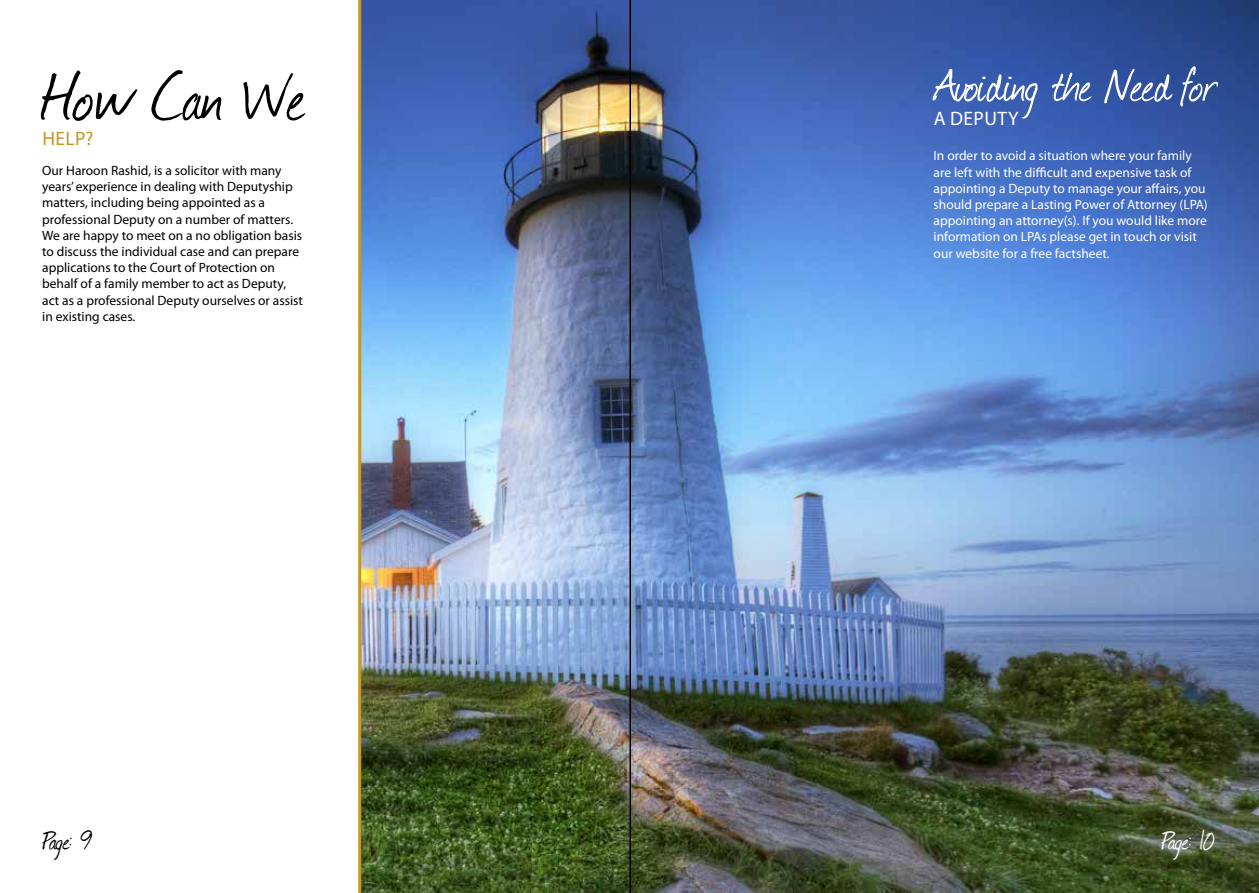
<style>
.page{position:relative;width:1259px;height:893px;background:#fff}
.page>*{position:absolute;margin:0;border:0;box-sizing:border-box;transform-origin:0 0}
.t1{font:79.5px "Journal";color:#000}
.t2{font:54px "Journal";color:#fff}
.t3{font:30px "Journal";letter-spacing:-.035em;color:#fff}
.t4{font:30px "Journal";color:#000}
.t5{font:19.5px "Myriad Pro";letter-spacing:.02em;color:#fff}
.t6{font:19.5px "Myriad Pro";color:#c19726}
.t7{font:13.5px/16.2px "Myriad Pro";color:#000}
.t8{font:13.5px/16.2px "Myriad Pro";color:#fff}
</style>
<div class="page">
<img style="left:361px;top:0;width:898px;height:893px">
<hr style="left:358px;top:0;width:3px;height:893px;background:#c19726">
<hr style="left:629px;top:0;width:2px;height:893px;background:#000">
<h1 class="t1" style="left:42px;top:43px;width:265px">How Can We</h1>
<h3 class="t6" style="left:42px;top:126px;width:53px">Help?</h3>
<p class="t7" style="left:42px;top:162px;width:262px">Our Haroon Rashid, is a solicitor with many years’ experience in dealing with Deputyship matters, including being appointed as a professional Deputy on a number of matters.<br>We are happy to meet on a no obligation basis to discuss the individual case and can prepare applications to the Court of Protection on behalf of a family member to act as Deputy, act as a professional Deputy ourselves or assist in existing cases.</p>
<h2 class="t2" style="left:933px;top:48px;width:284px">Avoiding the Need for</h2>
<h3 class="t5" style="left:934px;top:106px;width:86px">a Deputy</h3>
<p class="t8" style="left:933px;top:148px;width:276px">In order to avoid a situation where your family are left with the difficult and expensive task of appointing a Deputy to manage your affairs, you should prepare a Lasting Power of Attorney (LPA) appointing an attorney(s). If you would like more information on LPAs please get in touch or visit our website for a free factsheet.</p>
<h3 class="t4" style="left:43px;top:821px;width:51px">Page: 9</h3>
<h3 class="t3" style="left:1161px;top:821px;width:56px">Page: 10</h3>
</div>
